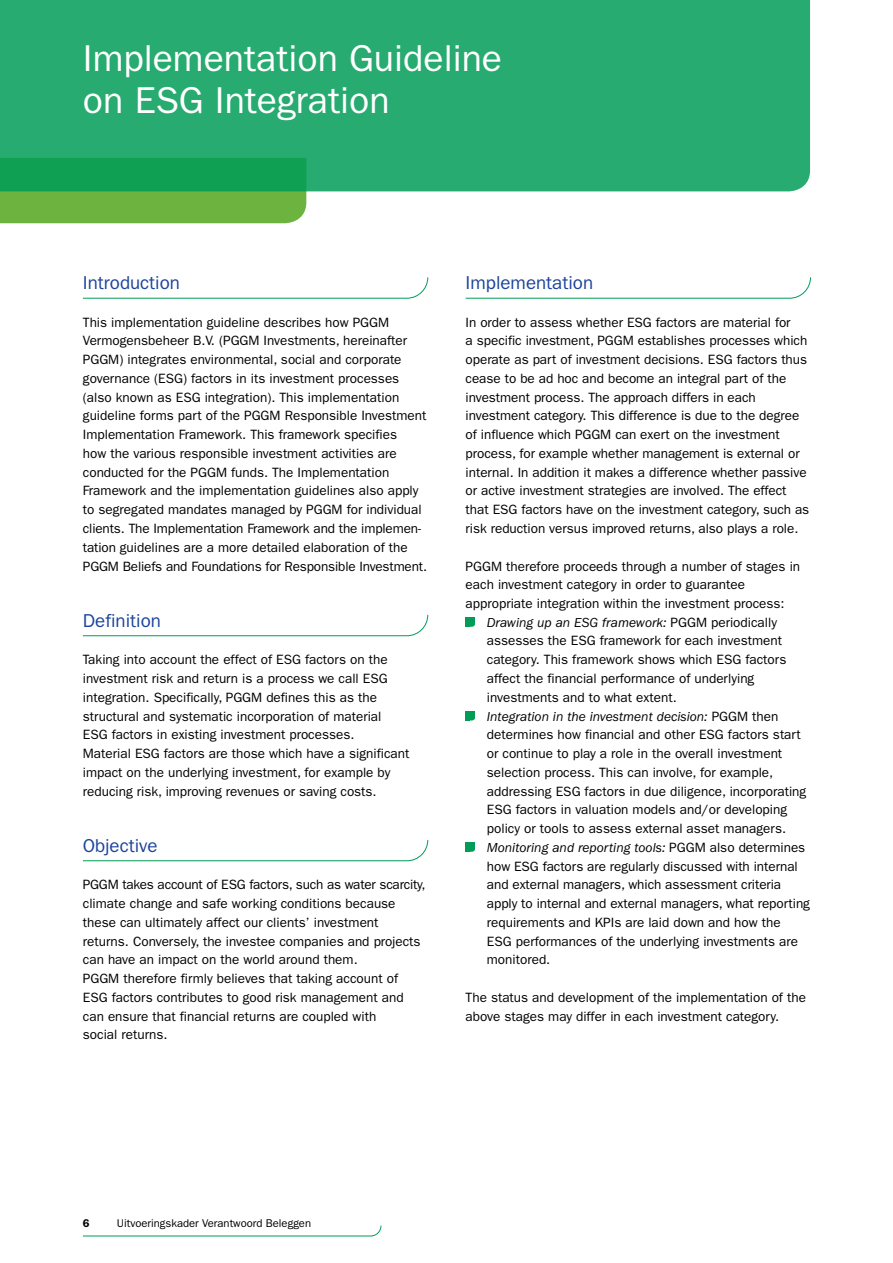
<style>
.page{position:relative;width:893px;height:1263px;background:#fff}
.page>*{position:absolute;margin:0;border:0;box-sizing:border-box;transform-origin:0 0}
.t1{font:37.5px/42px "ITC Franklin Gothic Std";color:#fff}
.t2{font:18.75px "ITC Franklin Gothic Std";color:#1c449c}
.t3{font:13.5px/18.8px "ITC Franklin Gothic Std";color:#000}
.t4{font:italic 13.5px "ITC Franklin Gothic Std";color:#000}
.t5{font:11.25px "ITC Franklin Gothic Std";color:#000}
.t6{font:600 11.25px "ITC Franklin Gothic Std";color:#000}
.s1{font-style:normal}
</style>
<div class="page">
<svg style="left:83px;top:1225px;width:298px;height:11px"></svg>
<svg style="left:82px;top:277px;width:346px;height:22px"></svg>
<svg style="left:82px;top:614px;width:346px;height:22px"></svg>
<svg style="left:82px;top:839px;width:346px;height:22px"></svg>
<svg style="left:465px;top:277px;width:346px;height:22px"></svg>
<div style="left:466px;top:617px;width:9px;height:5px;background:#009d57"></div>
<div style="left:466px;top:617px;width:9px;height:10px;background:#009d57;border-radius:3px"></div>
<hr style="left:466px;top:617px;width:4px;height:10px;background:#009d57">
<div style="left:466px;top:711px;width:9px;height:5px;background:#009d57"></div>
<div style="left:466px;top:711px;width:9px;height:9px;background:#009d57;border-radius:3px"></div>
<div style="left:466px;top:842px;width:9px;height:5px;background:#009d57"></div>
<div style="left:466px;top:842px;width:9px;height:10px;background:#009d57;border-radius:3px"></div>
<hr style="left:466px;top:842px;width:4px;height:10px;background:#009d57">
<div style="left:0;top:191px;width:306px;height:32px;background:#6cb33f"></div>
<div style="left:0;top:0;width:810px;height:191px;background:#27ab70"></div>
<h1 class="t1" style="left:83px;top:37px;width:421px">Implementation Guideline on ESG Integration</h1>
<h2 class="t2" style="left:83px;top:272px;width:99px">Introduction</h2>
<p class="t3" style="left:83px;top:313px;width:346px">This implementation guideline describes how PGGM Vermogensbeheer B.V. (PGGM Investments, hereinafter PGGM) integrates environmental, social and corporate governance (ESG) factors in its investment processes (also known as ESG integration). This implementation guideline forms part of the PGGM Responsible Investment Implementation Framework. This framework specifies<br>how the various responsible investment activities are conducted for the PGGM funds. The Implementation Framework and the implementation guidelines also apply to segregated mandates managed by PGGM for individual clients. The Implementation Framework and the implemen&shy;tation guidelines are a more detailed elaboration of the PGGM Beliefs and Foundations for Responsible Investment.</p>
<h2 class="t2" style="left:83px;top:610px;width:80px">Definition</h2>
<p class="t3" style="left:83px;top:650px;width:328px">Taking into account the effect of ESG factors on the investment risk and return is a process we call ESG integration. Specifically, PGGM defines this as the structural and systematic incorporation of material ESG factors in existing investment processes.<br>Material ESG factors are those which have a significant impact on the underlying investment, for example by reducing risk, improving revenues or saving costs.</p>
<h2 class="t2" style="left:83px;top:835px;width:76px">Objective</h2>
<p class="t3" style="left:83px;top:875px;width:344px">PGGM takes account of ESG factors, such as water scarcity, climate change and safe working conditions because these can ultimately affect our clients’ investment returns. Conversely, the investee companies and projects can have an impact on the world around them.<br>PGGM therefore firmly believes that taking account of ESG factors contributes to good risk management and can ensure that financial returns are coupled with<br>social returns.</p>
<h2 class="t2" style="left:466px;top:272px;width:129px">Implementation</h2>
<p class="t3" style="left:466px;top:313px;width:345px">In order to assess whether ESG factors are material for<br>a specific investment, PGGM establishes processes which operate as part of investment decisions. ESG factors thus cease to be ad hoc and become an integral part of the investment process. The approach differs in each investment category. This difference is due to the degree of influence which PGGM can exert on the investment process, for example whether management is external or internal. In addition it makes a difference whether passive or active investment strategies are involved. The effect that ESG factors have on the investment category, such as risk reduction versus improved returns, also plays a role.</p>
<p class="t3" style="left:466px;top:557px;width:336px">PGGM therefore proceeds through a number of stages in</p>
<p class="t3" style="left:466px;top:575px;width:281px">each investment category in order to guarantee</p>
<p class="t3" style="left:466px;top:594px;width:320px">appropriate integration within the investment process:</p>
<p class="t4" style="left:487px;top:615px;width:292px">Drawing up an ESG framework: <span class="s1">PGGM periodically</span></p>
<p class="t3" style="left:487px;top:632px;width:297px">assesses the ESG framework for each investment</p>
<p class="t3" style="left:487px;top:650px;width:301px">category. This framework shows which ESG factors</p>
<p class="t3" style="left:487px;top:669px;width:269px">affect the financial performance of underlying</p>
<p class="t3" style="left:487px;top:688px;width:191px">investments and to what extent.</p>
<p class="t4" style="left:487px;top:708px;width:293px">Integration in the investment decision: <span class="s1">PGGM then</span></p>
<p class="t3" style="left:487px;top:725px;width:316px">determines how financial and other ESG factors start</p>
<p class="t3" style="left:487px;top:744px;width:297px">or continue to play a role in the overall investment</p>
<p class="t3" style="left:487px;top:763px;width:288px">selection process. This can involve, for example,</p>
<p class="t3" style="left:487px;top:782px;width:321px">addressing ESG factors in due diligence, incorporating</p>
<p class="t3" style="left:487px;top:800px;width:302px">ESG factors in valuation models and/or developing</p>
<p class="t3" style="left:487px;top:819px;width:301px">policy or tools to assess external asset managers.</p>
<p class="t4" style="left:487px;top:840px;width:320px">Monitoring and reporting tools: <span class="s1">PGGM also determines</span></p>
<p class="t3" style="left:487px;top:857px;width:312px">how ESG factors are regularly discussed with internal</p>
<p class="t3" style="left:487px;top:875px;width:296px">and external managers, which assessment criteria</p>
<p class="t3" style="left:487px;top:894px;width:325px">apply to internal and external managers, what reporting</p>
<p class="t3" style="left:487px;top:913px;width:295px">requirements and KPIs are laid down and how the</p>
<p class="t3" style="left:487px;top:932px;width:313px">ESG performances of the underlying investments are</p>
<p class="t3" style="left:487px;top:950px;width:65px">monitored.</p>
<p class="t3" style="left:466px;top:988px;width:342px">The status and development of the implementation of the above stages may differ in each investment category.</p>
<p class="t6" style="left:83px;top:1216px;width:8px">6</p>
<p class="t5" style="left:117px;top:1216px;width:196px">Uitvoeringskader Verantwoord Beleggen</p>
</div>
